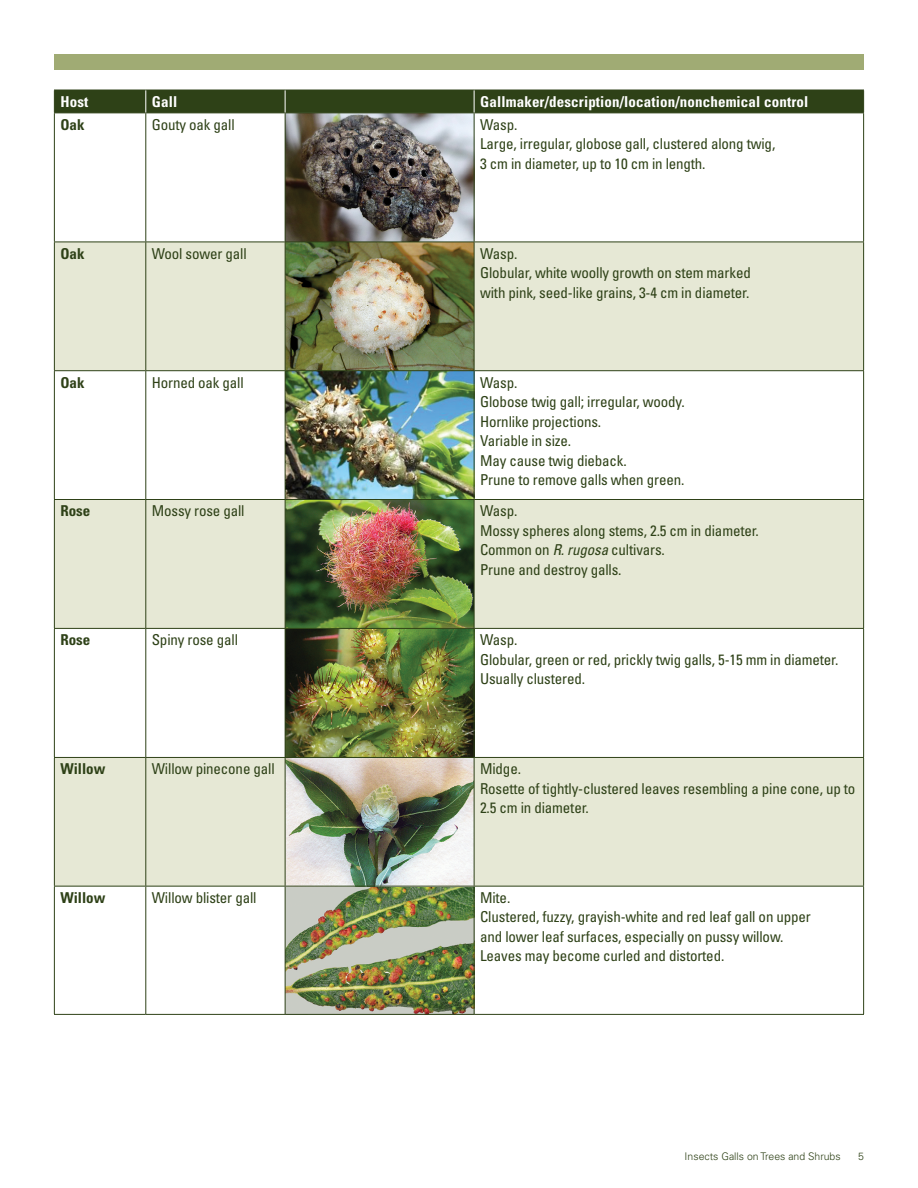
<style>
.page{position:relative;width:918px;height:1188px;background:#fff}
.page>*{position:absolute;margin:0;border:0;box-sizing:border-box;transform-origin:0 0}
.Table_Paragraph{font:condensed 15px/19.5px "Univers LT Std";letter-spacing:-.01em;color:#2e4117}
.subhead{font:condensed 15px "Univers LT Std";letter-spacing:-.01em;color:#2e4117}
.subhead-2{font:700 condensed 15px "Univers LT Std";letter-spacing:.01em;color:#fff}
.subhead-3{font:700 condensed 15px "Univers LT Std";color:#2e4117}
.t1{font:300 10.5px "Univers LT Std";color:#2e4117}
.s1{font-style:italic}
</style>
<div class="page">
<img style="left:286px;top:113px;width:188px;height:901px">
<div style="left:54px;top:54px;width:810px;height:15px;background:#a0ab74"></div>
<img style="left:55px;top:243px;width:808px;height:643px">
<hr style="left:54px;top:113px;width:1px;height:129px;background:#2e4117">
<hr style="left:145px;top:113px;width:1px;height:129px;background:#2e4117">
<hr style="left:285px;top:113px;width:1px;height:129px;background:#2e4117">
<hr style="left:474px;top:113px;width:1px;height:129px;background:#2e4117">
<hr style="left:863px;top:113px;width:1px;height:129px;background:#2e4117">
<hr style="left:54px;top:242px;width:92px;height:1px;background:#2e4117">
<hr style="left:54px;top:242px;width:1px;height:128px;background:#2e4117">
<hr style="left:146px;top:242px;width:139px;height:1px;background:#2e4117">
<hr style="left:145px;top:242px;width:1px;height:128px;background:#2e4117">
<hr style="left:285px;top:242px;width:189px;height:1px;background:#2e4117">
<hr style="left:285px;top:242px;width:1px;height:128px;background:#2e4117">
<hr style="left:474px;top:242px;width:390px;height:1px;background:#2e4117">
<hr style="left:474px;top:242px;width:1px;height:128px;background:#2e4117">
<hr style="left:863px;top:242px;width:1px;height:128px;background:#2e4117">
<hr style="left:54px;top:370px;width:92px;height:1px;background:#2e4117">
<hr style="left:54px;top:371px;width:1px;height:128px;background:#2e4117">
<hr style="left:146px;top:370px;width:139px;height:1px;background:#2e4117">
<hr style="left:145px;top:371px;width:1px;height:128px;background:#2e4117">
<hr style="left:285px;top:370px;width:189px;height:1px;background:#2e4117">
<hr style="left:285px;top:371px;width:1px;height:128px;background:#2e4117">
<hr style="left:474px;top:370px;width:390px;height:1px;background:#2e4117">
<hr style="left:474px;top:371px;width:1px;height:128px;background:#2e4117">
<hr style="left:863px;top:371px;width:1px;height:128px;background:#2e4117">
<hr style="left:54px;top:499px;width:92px;height:1px;background:#2e4117">
<hr style="left:54px;top:500px;width:1px;height:128px;background:#2e4117">
<hr style="left:146px;top:499px;width:139px;height:1px;background:#2e4117">
<hr style="left:145px;top:500px;width:1px;height:128px;background:#2e4117">
<hr style="left:285px;top:499px;width:189px;height:1px;background:#2e4117">
<hr style="left:285px;top:500px;width:1px;height:128px;background:#2e4117">
<hr style="left:474px;top:499px;width:390px;height:1px;background:#2e4117">
<hr style="left:474px;top:500px;width:1px;height:128px;background:#2e4117">
<hr style="left:863px;top:500px;width:1px;height:128px;background:#2e4117">
<hr style="left:54px;top:628px;width:92px;height:1px;background:#2e4117">
<hr style="left:54px;top:629px;width:1px;height:128px;background:#2e4117">
<hr style="left:146px;top:628px;width:139px;height:1px;background:#2e4117">
<hr style="left:145px;top:629px;width:1px;height:128px;background:#2e4117">
<hr style="left:285px;top:628px;width:189px;height:1px;background:#2e4117">
<hr style="left:285px;top:629px;width:1px;height:128px;background:#2e4117">
<hr style="left:474px;top:628px;width:390px;height:1px;background:#2e4117">
<hr style="left:474px;top:629px;width:1px;height:128px;background:#2e4117">
<hr style="left:863px;top:629px;width:1px;height:128px;background:#2e4117">
<hr style="left:54px;top:757px;width:92px;height:1px;background:#2e4117">
<hr style="left:54px;top:758px;width:1px;height:128px;background:#2e4117">
<hr style="left:146px;top:757px;width:139px;height:1px;background:#2e4117">
<hr style="left:145px;top:758px;width:1px;height:128px;background:#2e4117">
<hr style="left:285px;top:757px;width:189px;height:1px;background:#2e4117">
<hr style="left:285px;top:758px;width:1px;height:128px;background:#2e4117">
<hr style="left:474px;top:757px;width:390px;height:1px;background:#2e4117">
<hr style="left:474px;top:758px;width:1px;height:128px;background:#2e4117">
<hr style="left:863px;top:758px;width:1px;height:128px;background:#2e4117">
<hr style="left:54px;top:886px;width:92px;height:1px;background:#2e4117">
<hr style="left:54px;top:887px;width:1px;height:127px;background:#2e4117">
<hr style="left:146px;top:886px;width:139px;height:1px;background:#2e4117">
<hr style="left:145px;top:887px;width:1px;height:127px;background:#2e4117">
<hr style="left:285px;top:886px;width:189px;height:1px;background:#2e4117">
<hr style="left:285px;top:887px;width:1px;height:127px;background:#2e4117">
<hr style="left:474px;top:886px;width:390px;height:1px;background:#2e4117">
<hr style="left:474px;top:887px;width:1px;height:127px;background:#2e4117">
<hr style="left:863px;top:887px;width:1px;height:127px;background:#2e4117">
<hr style="left:54px;top:1014px;width:92px;height:1px;background:#2e4117">
<hr style="left:146px;top:1014px;width:139px;height:1px;background:#2e4117">
<hr style="left:285px;top:1014px;width:189px;height:1px;background:#2e4117">
<hr style="left:474px;top:1014px;width:390px;height:1px;background:#2e4117">
<div style="left:54px;top:90px;width:810px;height:23px;background:#2e4117"></div>
<p class="subhead-2" style="left:60px;top:92px;width:29px">Host</p>
<p class="subhead-2" style="left:152px;top:92px;width:27px">Gall</p>
<p class="subhead-2" style="left:480px;top:92px;width:330px">Gallmaker/description/location/nonchemical control</p>
<p class="subhead-3" style="left:60px;top:115px;width:26px">Oak</p>
<p class="subhead" style="left:152px;top:115px;width:85px">Gouty oak gall</p>
<p class="Table_Paragraph" style="left:480px;top:114px;width:297px">Wasp.<br>Large, irregular, globose gall, clustered along twig,<br>3 cm in diameter, up to 10 cm in length.</p>
<p class="subhead-3" style="left:60px;top:244px;width:26px">Oak</p>
<p class="subhead" style="left:152px;top:244px;width:96px">Wool sower gall</p>
<p class="Table_Paragraph" style="left:480px;top:243px;width:272px">Wasp.<br>Globular, white woolly growth on stem marked with pink, seed-like grains, 3-4 cm in diameter.</p>
<p class="subhead-3" style="left:60px;top:373px;width:26px">Oak</p>
<p class="subhead" style="left:152px;top:373px;width:94px">Horned oak gall</p>
<p class="Table_Paragraph" style="left:480px;top:372px;width:206px">Wasp.<br>Globose twig gall; irregular, woody.<br>Hornlike projections.<br>Variable in size.<br>May cause twig dieback.<br>Prune to remove galls when green.</p>
<p class="subhead-3" style="left:60px;top:502px;width:31px">Rose</p>
<p class="subhead" style="left:152px;top:502px;width:94px">Mossy rose gall</p>
<p class="Table_Paragraph" style="left:480px;top:501px;width:280px">Wasp.<br>Mossy spheres along stems, 2.5 cm in diameter.<br>Common on <span class="s1">R. rugosa</span> cultivars.<br>Prune and destroy galls.</p>
<p class="subhead-3" style="left:60px;top:631px;width:31px">Rose</p>
<p class="subhead" style="left:152px;top:630px;width:88px">Spiny rose gall</p>
<p class="Table_Paragraph" style="left:480px;top:630px;width:39px">Wasp.</p>
<p class="Table_Paragraph" style="left:480px;top:649px;width:360px">Globular, green or red, prickly twig galls, 5-15 mm in diameter.<br>Usually clustered.</p>
<p class="subhead-3" style="left:60px;top:760px;width:47px">Willow</p>
<p class="subhead" style="left:152px;top:759px;width:124px">Willow pinecone gall</p>
<p class="Table_Paragraph" style="left:480px;top:759px;width:42px">Midge.</p>
<p class="Table_Paragraph" style="left:480px;top:779px;width:377px">Rosette of tightly-clustered leaves resembling a pine cone, up to<br>2.5 cm in diameter.</p>
<p class="subhead-3" style="left:60px;top:888px;width:47px">Willow</p>
<p class="subhead" style="left:152px;top:888px;width:106px">Willow blister gall</p>
<p class="Table_Paragraph" style="left:480px;top:888px;width:332px">Mite.<br>Clustered, fuzzy, grayish-white and red leaf gall on upper and lower leaf surfaces, especially on pussy willow.<br>Leaves may become curled and distorted.</p>
<p class="t1" style="left:685px;top:1150px;width:157px">Insects Galls on Trees and Shrubs</p>
<p class="t1" style="left:858px;top:1150px;width:7px">5</p>
</div>
